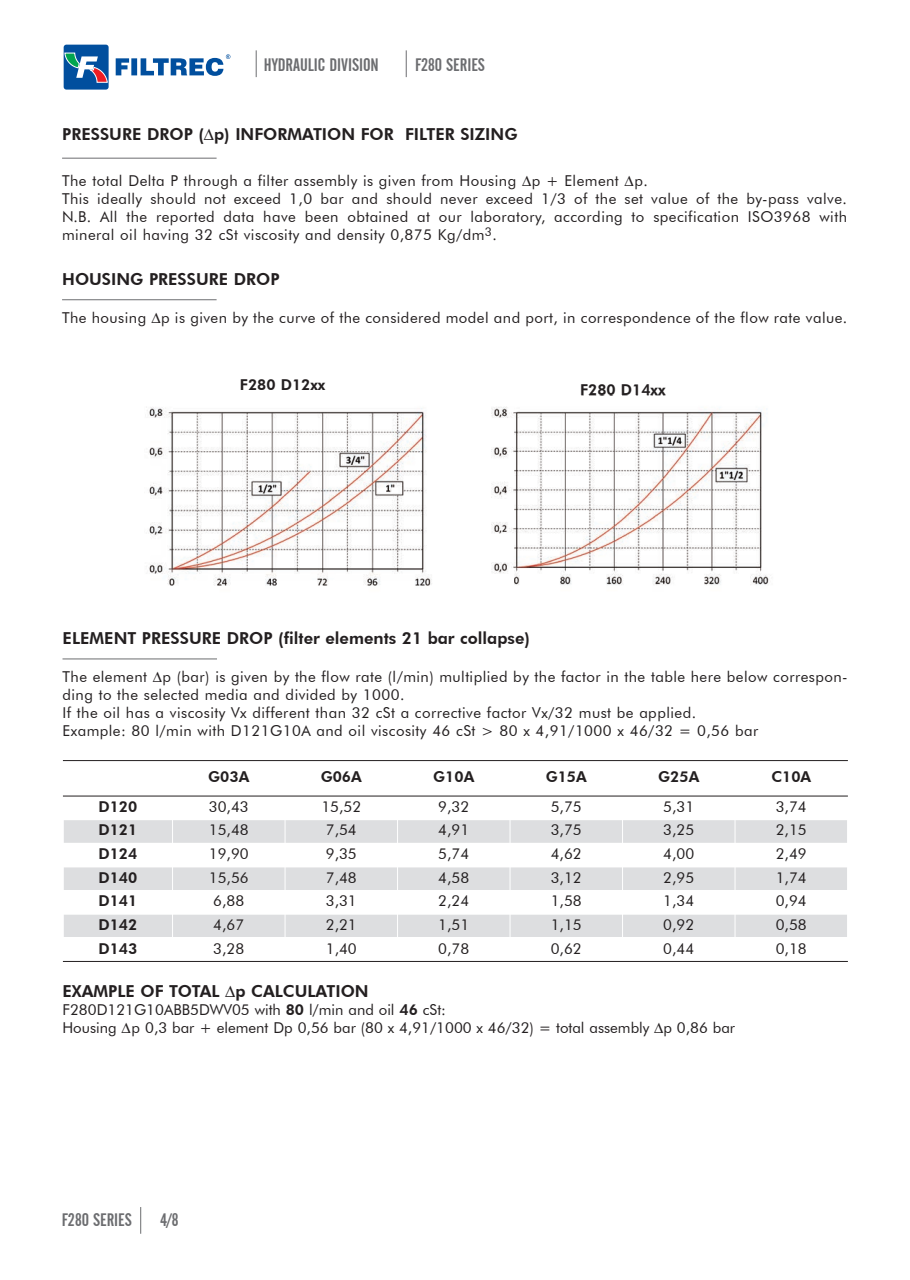
<style>
.page{position:relative;width:910px;height:1280px;background:#fff}
.page>*{position:absolute;margin:0;border:0;box-sizing:border-box;transform-origin:0 0}
.t1{font:18px "Alternate Gothic 2 BT";color:#6c6d70}
.t2{font:800 16.5px "Futura BT";color:#231f20}
.t3{font:15px/18px "Futura BT";letter-spacing:.03em;color:#231f20}
.t4{font:15px/18px "Futura BT";color:#231f20}
.t5{font:800 15px "Futura BT";color:#231f20}
.s1{font-weight:800}
</style>
<div class="page">
<svg style="left:64px;top:45px;width:45px;height:45px;background:#396fa4"></svg>
<svg style="left:116px;top:54px;width:114px;height:22px"></svg>
<svg style="left:140px;top:1207px;width:1px;height:27px"></svg>
<svg style="left:406px;top:50px;width:1px;height:27px"></svg>
<svg style="left:256px;top:50px;width:1px;height:27px"></svg>
<hr style="left:62px;top:158px;width:155px;height:1px;background:#6c6d70">
<hr style="left:62px;top:299px;width:155px;height:1px;background:#6c6d70">
<img style="left:147px;top:407px;width:285px;height:179px">
<img style="left:491px;top:406px;width:278px;height:179px">
<img style="left:581px;top:395px;width:85px;height:1px">
<hr style="left:63px;top:658px;width:154px;height:1px;background:#6c6d70">
<div style="left:63px;top:820px;width:110px;height:23px;background:#dddee0"></div>
<div style="left:173px;top:820px;width:112px;height:23px;background:#dddee0"></div>
<div style="left:285px;top:820px;width:113px;height:23px;background:#dddee0"></div>
<div style="left:398px;top:820px;width:112px;height:23px;background:#dddee0"></div>
<div style="left:510px;top:820px;width:112px;height:23px;background:#dddee0"></div>
<div style="left:622px;top:820px;width:113px;height:23px;background:#dddee0"></div>
<div style="left:735px;top:820px;width:113px;height:23px;background:#dddee0"></div>
<div style="left:63px;top:867px;width:110px;height:23px;background:#dddee0"></div>
<div style="left:173px;top:867px;width:112px;height:23px;background:#dddee0"></div>
<div style="left:285px;top:867px;width:113px;height:23px;background:#dddee0"></div>
<div style="left:398px;top:867px;width:112px;height:23px;background:#dddee0"></div>
<div style="left:510px;top:867px;width:112px;height:23px;background:#dddee0"></div>
<div style="left:622px;top:867px;width:113px;height:23px;background:#dddee0"></div>
<div style="left:735px;top:867px;width:113px;height:23px;background:#dddee0"></div>
<div style="left:63px;top:914px;width:110px;height:24px;background:#dddee0"></div>
<div style="left:173px;top:914px;width:112px;height:24px;background:#dddee0"></div>
<div style="left:285px;top:914px;width:113px;height:24px;background:#dddee0"></div>
<div style="left:398px;top:914px;width:112px;height:24px;background:#dddee0"></div>
<div style="left:510px;top:914px;width:112px;height:24px;background:#dddee0"></div>
<div style="left:622px;top:914px;width:113px;height:24px;background:#dddee0"></div>
<div style="left:735px;top:914px;width:113px;height:24px;background:#dddee0"></div>
<hr style="left:63px;top:760px;width:1px;height:202px;background:#fff">
<hr style="left:172px;top:760px;width:1px;height:202px;background:#fff">
<hr style="left:285px;top:760px;width:1px;height:202px;background:#fff">
<hr style="left:397px;top:760px;width:1px;height:202px;background:#fff">
<hr style="left:510px;top:760px;width:1px;height:202px;background:#fff">
<hr style="left:622px;top:760px;width:1px;height:202px;background:#fff">
<hr style="left:735px;top:760px;width:1px;height:202px;background:#fff">
<hr style="left:847px;top:760px;width:1px;height:202px;background:#fff">
<hr style="left:63px;top:760px;width:785px;height:1px;background:#231f20">
<hr style="left:63px;top:796px;width:785px;height:1px;background:#231f20">
<hr style="left:63px;top:914px;width:785px;height:1px;background:#fff">
<hr style="left:63px;top:937px;width:785px;height:1px;background:#fff">
<hr style="left:63px;top:961px;width:785px;height:1px;background:#231f20">
<p class="t1" style="left:264px;top:55px;width:116px">HYDRAULIC DIVISION</p>
<p class="t1" style="left:415px;top:55px;width:71px">F280 SERIES</p>
<p class="t2" style="left:62px;top:124px;width:457px">PRESSURE DROP (∆p) INFORMATION FOR FILTER SIZING</p>
<p class="t3" style="left:62px;top:172px;width:786px">The total Delta P through a filter assembly is given from Housing ∆p + Element ∆p.<br>This ideally should not exceed 1,0 bar and should never exceed 1/3 of the set value of the by-pass valve.<br>N.B. All the reported data have been obtained at our laboratory, according to specification ISO3968 with mineral oil having 32 cSt viscosity and density 0,875 Kg/dm<sup>3</sup>.</p>
<p class="t2" style="left:62px;top:269px;width:219px">HOUSING PRESSURE DROP</p>
<p class="t3" style="left:62px;top:309px;width:787px">The housing ∆p is given by the curve of the considered model and port, in correspondence of the flow rate value.</p>
<p class="t5" style="left:240px;top:375px;width:87px">F280 D12xx</p>
<p class="t5" style="left:580px;top:381px;width:87px">F280 D14xx</p>
<p class="t2" style="left:63px;top:628px;width:469px">ELEMENT PRESSURE DROP (filter elements 21 bar collapse)</p>
<p class="t3" style="left:63px;top:668px;width:787px">The element ∆p (bar) is given by the flow rate (l/min) multiplied by the factor in the table here below correspon&shy;ding to the selected media and divided by 1000.<br>If the oil has a viscosity Vx different than 32 cSt a corrective factor Vx/32 must be applied.<br>Example: 80 l/min with D121G10A and oil viscosity 46 cSt &gt; 80 x 4,91/1000 x 46/32 = 0,56 bar</p>
<p class="t5" style="left:208px;top:768px;width:43px">G03A</p>
<p class="t5" style="left:321px;top:768px;width:43px">G06A</p>
<p class="t5" style="left:433px;top:768px;width:43px">G10A</p>
<p class="t5" style="left:546px;top:768px;width:43px">G15A</p>
<p class="t5" style="left:658px;top:768px;width:43px">G25A</p>
<p class="t5" style="left:771px;top:768px;width:41px">C10A</p>
<p class="t5" style="left:98px;top:797px;width:40px">D120</p>
<p class="t3" style="left:209px;top:797px;width:41px">30,43</p>
<p class="t3" style="left:321px;top:797px;width:41px">15,52</p>
<p class="t3" style="left:438px;top:797px;width:32px">9,32</p>
<p class="t3" style="left:551px;top:797px;width:32px">5,75</p>
<p class="t3" style="left:663px;top:797px;width:32px">5,31</p>
<p class="t3" style="left:776px;top:797px;width:32px">3,74</p>
<p class="t5" style="left:98px;top:821px;width:40px">D121</p>
<p class="t3" style="left:209px;top:821px;width:41px">15,48</p>
<p class="t3" style="left:326px;top:821px;width:32px">7,54</p>
<p class="t3" style="left:438px;top:821px;width:32px">4,91</p>
<p class="t3" style="left:551px;top:821px;width:32px">3,75</p>
<p class="t3" style="left:663px;top:821px;width:32px">3,25</p>
<p class="t3" style="left:776px;top:821px;width:32px">2,15</p>
<p class="t5" style="left:98px;top:844px;width:40px">D124</p>
<p class="t3" style="left:209px;top:844px;width:41px">19,90</p>
<p class="t3" style="left:326px;top:844px;width:32px">9,35</p>
<p class="t3" style="left:438px;top:844px;width:32px">5,74</p>
<p class="t3" style="left:551px;top:844px;width:32px">4,62</p>
<p class="t3" style="left:663px;top:844px;width:32px">4,00</p>
<p class="t3" style="left:776px;top:844px;width:32px">2,49</p>
<p class="t5" style="left:98px;top:868px;width:40px">D140</p>
<p class="t3" style="left:209px;top:868px;width:41px">15,56</p>
<p class="t3" style="left:326px;top:868px;width:32px">7,48</p>
<p class="t3" style="left:438px;top:868px;width:32px">4,58</p>
<p class="t3" style="left:551px;top:868px;width:32px">3,12</p>
<p class="t3" style="left:663px;top:868px;width:32px">2,95</p>
<p class="t3" style="left:776px;top:868px;width:32px">1,74</p>
<p class="t5" style="left:98px;top:892px;width:40px">D141</p>
<p class="t3" style="left:213px;top:892px;width:32px">6,88</p>
<p class="t3" style="left:326px;top:892px;width:32px">3,31</p>
<p class="t3" style="left:438px;top:892px;width:32px">2,24</p>
<p class="t3" style="left:551px;top:892px;width:32px">1,58</p>
<p class="t3" style="left:663px;top:892px;width:32px">1,34</p>
<p class="t3" style="left:776px;top:892px;width:32px">0,94</p>
<p class="t5" style="left:98px;top:915px;width:40px">D142</p>
<p class="t3" style="left:213px;top:915px;width:32px">4,67</p>
<p class="t3" style="left:326px;top:915px;width:32px">2,21</p>
<p class="t3" style="left:438px;top:915px;width:32px">1,51</p>
<p class="t3" style="left:551px;top:915px;width:32px">1,15</p>
<p class="t3" style="left:663px;top:915px;width:32px">0,92</p>
<p class="t3" style="left:776px;top:915px;width:32px">0,58</p>
<p class="t5" style="left:98px;top:939px;width:40px">D143</p>
<p class="t3" style="left:213px;top:939px;width:32px">3,28</p>
<p class="t3" style="left:326px;top:939px;width:32px">1,40</p>
<p class="t3" style="left:438px;top:939px;width:32px">0,78</p>
<p class="t3" style="left:551px;top:939px;width:32px">0,62</p>
<p class="t3" style="left:663px;top:939px;width:32px">0,44</p>
<p class="t3" style="left:776px;top:939px;width:32px">0,18</p>
<p class="t2" style="left:63px;top:981px;width:308px">EXAMPLE OF TOTAL ∆p CALCULATION</p>
<p class="t4" style="left:62px;top:1000px;width:674px">F280D121G10ABB5DWV05 with <span class="s1">80</span> l/min and oil <span class="s1">46</span> cSt:<br>Housing ∆p 0,3 bar + element Dp 0,56 bar (80 x 4,91/1000 x 46/32) = total assembly ∆p 0,86 bar</p>
<p class="t1" style="left:62px;top:1210px;width:71px">F280 SERIES</p>
<p class="t1" style="left:160px;top:1210px;width:20px">4/8</p>
</div>
